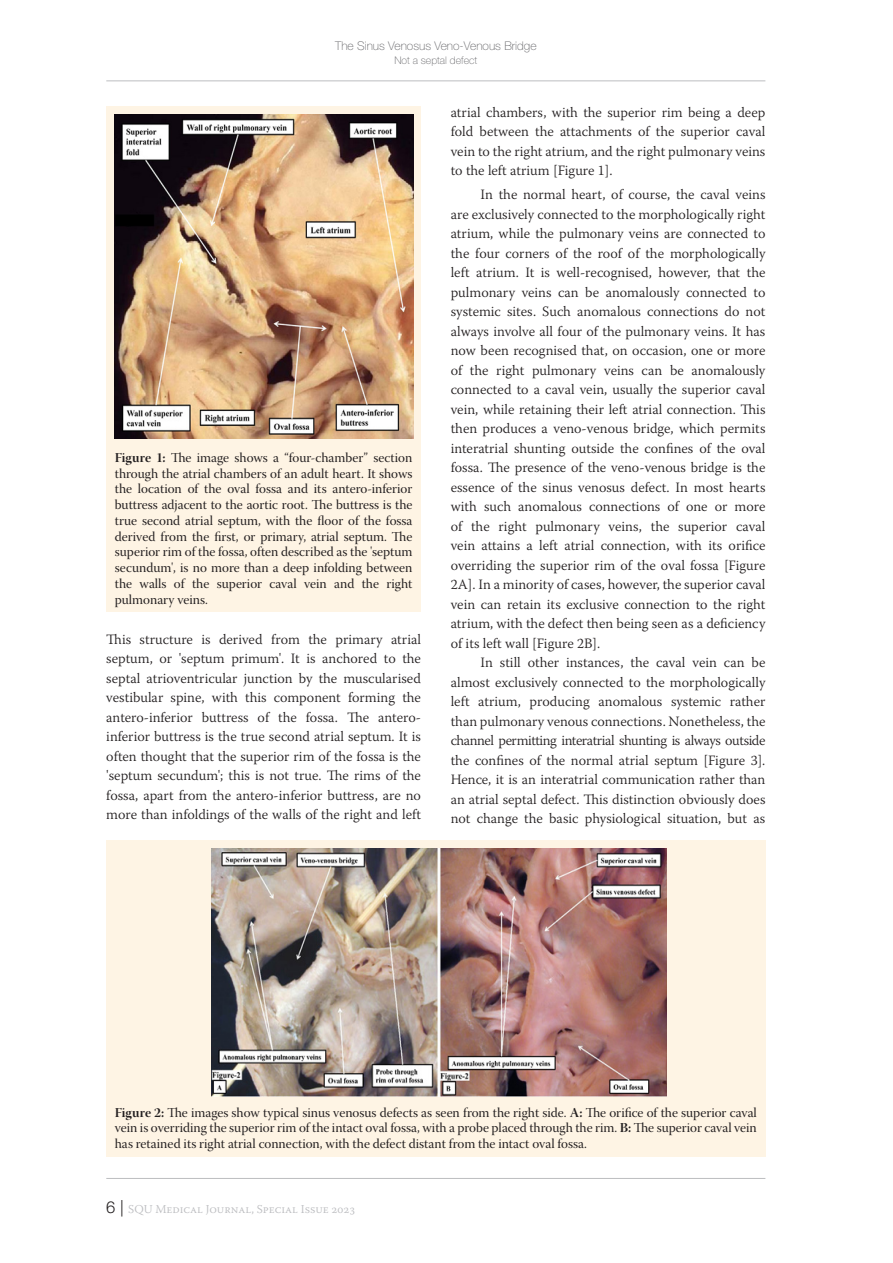
<style>
.page{position:relative;width:893px;height:1263px;background:#fff}
.page>*{position:absolute;margin:0;border:0;box-sizing:border-box;transform-origin:0 0}
.Text_Para_2{font:300 14.25px/19.5px "Warnock Pro";color:#231f20;text-align:justify}
.Text_Para_1{font:300 14.25px/19.5px "Warnock Pro";color:#231f20;text-align:justify}
.Figures{font:13.5px/15.8px "Warnock Pro Subh";color:#231f20;text-align:justify}
.t1{font:300 12px "Warnock Pro";color:#bcbdc0}
.t2{font:100 12px "Helvetica Neue LT Pro";color:#636366}
.t3{font:100 10.5px "Helvetica Neue LT Pro";color:#636366}
.s1{font-family:"Warnock Pro Bold Disp"}
.s2{font-family:"Helvetica Neue LT Pro";font-size:16.5px;color:#231f20}
</style>
<div class="page">
<hr style="left:106px;top:81px;width:659px;height:1px;background:#bcbdc0">
<hr style="left:106px;top:1178px;width:659px;height:1px;background:#bcbdc0">
<div style="left:106px;top:106px;width:315px;height:506px;background:#fef4e4"></div>
<img style="left:115px;top:115px;width:298px;height:324px">
<div style="left:106px;top:840px;width:659px;height:317px;background:#fef4e4"></div>
<img style="left:212px;top:848px;width:454px;height:248px">
<p class="t2" style="left:335px;top:39px;width:203px">The Sinus Venosus Veno-Venous Bridge</p>
<p class="t3" style="left:394px;top:54px;width:84px">Not a septal defect</p>
<p class="Figures" style="left:115px;top:451px;width:299px"><span class="s1">Figure 1:</span> The image shows a “four-chamber” section through the atrial chambers of an adult heart. It shows the location of the oval fossa and its antero-inferior buttress adjacent to the aortic root. The buttress is the true second atrial septum, with the floor of the fossa derived from the first, or primary, atrial septum. The superior rim of the fossa, often described as the 'septum secundum', is no more than a deep infolding between the walls of the superior caval vein and the right pulmonary veins.</p>
<p class="Text_Para_1" style="left:106px;top:629px;width:316px">This structure is derived from the primary atrial septum, or 'septum primum'. It is anchored to the septal atrioventricular junction by the muscularised vestibular spine, with this component forming the antero-inferior buttress of the fossa. The antero&shy;inferior buttress is the true second atrial septum. It is often thought that the superior rim of the fossa is the 'septum secundum'; this is not true. The rims of the fossa, apart from the antero-inferior buttress, are no more than infoldings of the walls of the right and left</p>
<p class="Text_Para_1" style="left:451px;top:102px;width:316px">atrial chambers, with the superior rim being a deep fold between the attachments of the superior caval vein to the right atrium, and the right pulmonary veins to the left atrium [Figure 1].</p>
<p class="Text_Para_2" style="left:451px;top:184px;width:316px;text-indent:30px">In the normal heart, of course, the caval veins are exclusively connected to the morphologically right atrium, while the pulmonary veins are connected to the four corners of the roof of the morphologically left atrium. It is well-recognised, however, that the pulmonary veins can be anomalously connected to systemic sites. Such anomalous connections do not always involve all four of the pulmonary veins. It has now been recognised that, on occasion, one or more of the right pulmonary veins can be anomalously connected to a caval vein, usually the superior caval vein, while retaining their left atrial connection. This then produces a veno-venous bridge, which permits interatrial shunting outside the confines of the oval fossa. The presence of the veno-venous bridge is the essence of the sinus venosus defect. In most hearts with such anomalous connections of one or more of the right pulmonary veins, the superior caval vein attains a left atrial connection, with its orifice overriding the superior rim of the oval fossa [Figure 2A]. In a minority of cases, however, the superior caval vein can retain its exclusive connection to the right atrium, with the defect then being seen as a deficiency of its left wall [Figure 2B].</p>
<p class="Text_Para_2" style="left:451px;top:652px;width:316px;text-indent:30px">In still other instances, the caval vein can be almost exclusively connected to the morphologically left atrium, producing anomalous systemic rather than pulmonary venous connections. Nonetheless, the channel permitting interatrial shunting is always outside the confines of the normal atrial septum [Figure 3].<br>Hence, it is an interatrial communication rather than an atrial septal defect. This distinction obviously does not change the basic physiological situation, but as</p>
<p class="Figures" style="left:115px;top:1106px;width:644px"><span class="s1">Figure 2:</span> The images show typical sinus venosus defects as seen from the right side. <span class="s1">A:</span> The orifice of the superior caval vein is overriding the superior rim of the intact oval fossa, with a probe placed through the rim. <span class="s1">B:</span> The superior caval vein has retained its right atrial connection, with the defect distant from the intact oval fossa.</p>
<p class="t1" style="left:106px;top:1201px;width:250px"><span class="s2">6 |</span> SQU Medical Journal, Special Issue 2023</p>
</div>
